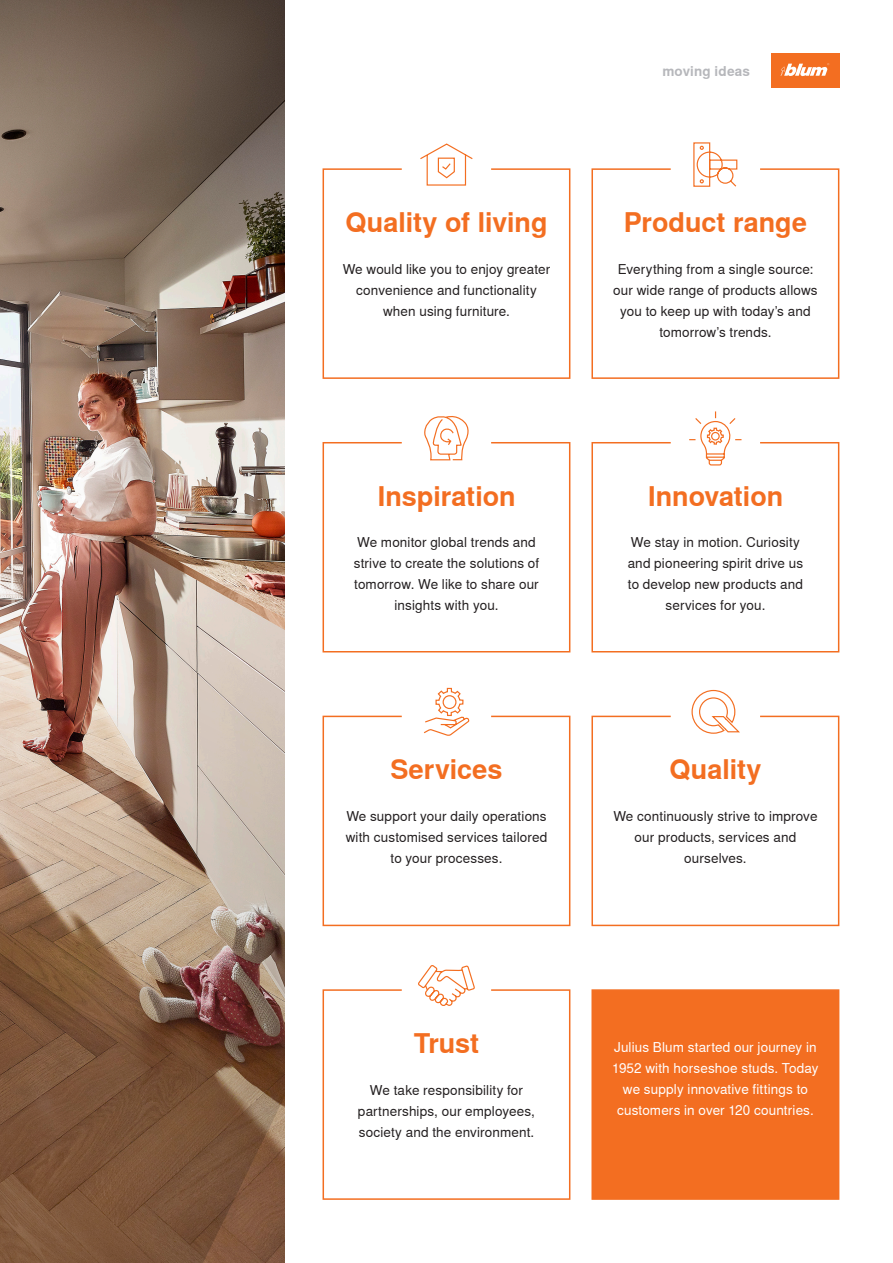
<style>
.page{position:relative;width:893px;height:1263px;background:#fff}
.page>*{position:absolute;margin:0;border:0;box-sizing:border-box;transform-origin:0 0}
.Header18boz{font:700 27px "Nimbus Sans Global";color:#f36e21}
.Body9rbz{font:13.5px/21px "Nimbus Sans Global";letter-spacing:.01em;color:#231f20;text-align:center}
.Body9rwz{font:13.5px/21px "Nimbus Sans Global";letter-spacing:.01em;color:#fff;text-align:center}
.Kopf9bgr{font:700 13.5px "Nimbus Sans Global";letter-spacing:.01em;color:#b6b7bb}
</style>
<div class="page">
<img style="left:0;top:0;width:285px;height:63px">
<img style="left:0;top:63px;width:285px;height:1200px">
<div style="left:771px;top:54px;width:68px;height:34px;background:#f36e21"></div>
<svg style="left:781px;top:63px;width:48px;height:13px"></svg>
<svg style="left:322px;top:168px;width:249px;height:211px"></svg>
<svg style="left:419px;top:143px;width:55px;height:43px"></svg>
<svg style="left:591px;top:168px;width:249px;height:211px"></svg>
<svg style="left:693px;top:142px;width:45px;height:46px"></svg>
<svg style="left:322px;top:442px;width:249px;height:211px"></svg>
<svg style="left:424px;top:416px;width:48px;height:45px"></svg>
<svg style="left:591px;top:442px;width:249px;height:211px"></svg>
<svg style="left:688px;top:411px;width:55px;height:55px"></svg>
<svg style="left:322px;top:715px;width:249px;height:212px"></svg>
<svg style="left:422px;top:687px;width:47px;height:50px"></svg>
<svg style="left:591px;top:715px;width:249px;height:212px"></svg>
<svg style="left:691px;top:689px;width:50px;height:45px"></svg>
<svg style="left:322px;top:989px;width:249px;height:211px"></svg>
<svg style="left:417px;top:965px;width:58px;height:42px"></svg>
<div style="left:591px;top:989px;width:248px;height:211px;background:#f36e21;border:2px solid #f36e21"></div>
<p class="Header18boz" style="left:345px;top:207px;width:203px">Quality of living</p>
<p class="Body9rbz" style="left:343px;top:258px;width:209px">We would like you to enjoy greater convenience and functionality when using furniture.</p>
<p class="Header18boz" style="left:377px;top:480px;width:140px">Inspiration</p>
<p class="Body9rbz" style="left:354px;top:532px;width:187px">We monitor global trends and strive to create the solutions of tomorrow. We like to share our insights with you.</p>
<p class="Header18boz" style="left:390px;top:754px;width:114px">Services</p>
<p class="Body9rbz" style="left:346px;top:806px;width:203px">We support your daily operations with customised services tailored to your processes.</p>
<p class="Kopf9bgr" style="left:662px;top:63px;width:89px">moving ideas</p>
<p class="Header18boz" style="left:624px;top:207px;width:185px">Product range</p>
<p class="Body9rbz" style="left:613px;top:258px;width:206px">Everything from a single source: our wide range of products allows you to keep up with today’s and tomorrow’s trends.</p>
<p class="Header18boz" style="left:648px;top:480px;width:137px">Innovation</p>
<p class="Body9rbz" style="left:628px;top:532px;width:177px">We stay in motion. Curiosity and pioneering spirit drive us to develop new products and services for you.</p>
<p class="Header18boz" style="left:669px;top:754px;width:94px">Quality</p>
<p class="Body9rbz" style="left:613px;top:806px;width:206px">We continuously strive to improve our products, services and ourselves.</p>
<p class="Header18boz" style="left:414px;top:1028px;width:67px">Trust</p>
<p class="Body9rwz" style="left:612px;top:1036px;width:208px">Julius Blum started our journey in 1952 with horseshoe studs. Today we supply innovative fittings to customers in over 120 countries.</p>
<p class="Body9rbz" style="left:358px;top:1079px;width:179px">We take responsibility for partnerships, our employees, society and the environment.</p>
</div>
